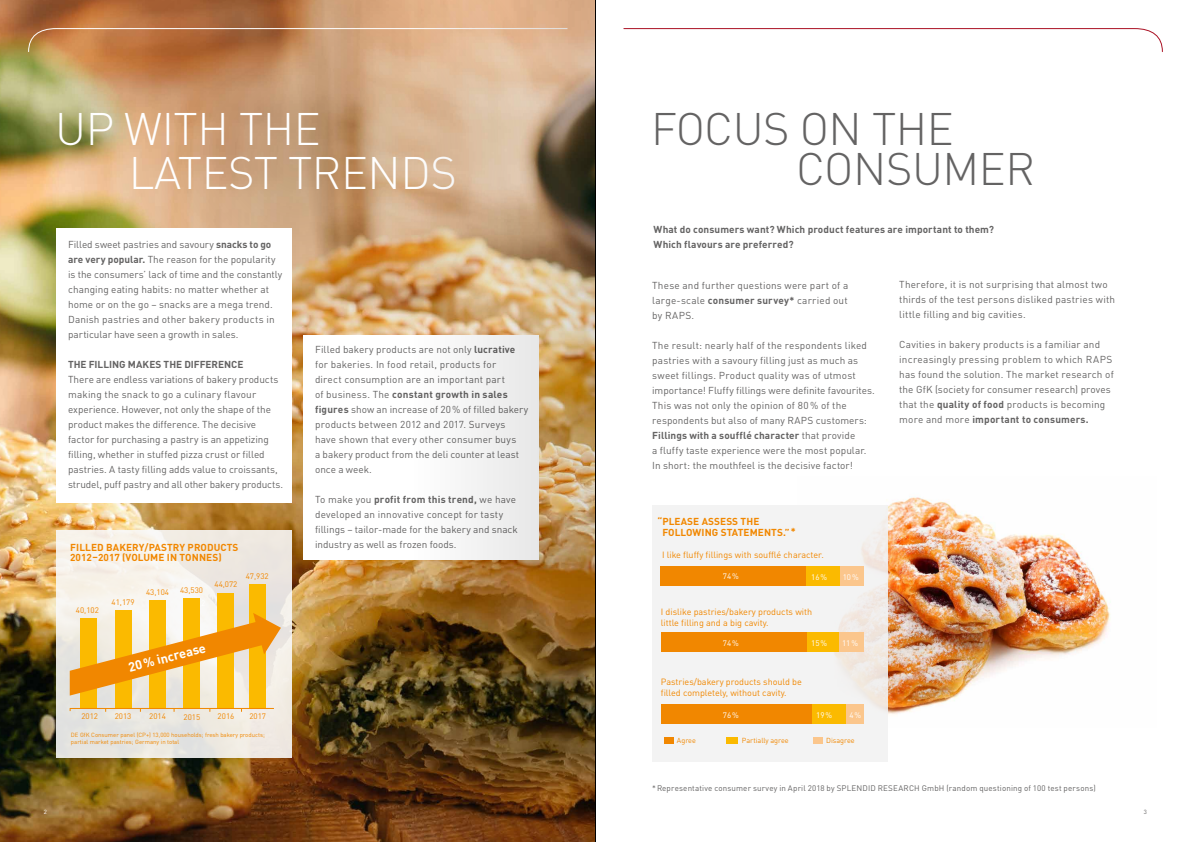
<style>
.page{position:relative;width:1191px;height:842px;background:#fff}
.page>*{position:absolute;margin:0;border:0;box-sizing:border-box;transform-origin:0 0}
.t1{font:300 45px/44px "DIN Pro";letter-spacing:-.01em;color:#fff}
.t2{font:300 45px/40px "DIN Pro";letter-spacing:-.01em;color:#646363}
.t3{font:700 12.9px "DIN Pro";color:#fff}
.t4{font:10px/15px "DIN Pro";letter-spacing:.01em;color:#646363}
.t5{font:700 10px/15px "DIN Pro";letter-spacing:.01em;color:#646363}
.t6{font:700 10px/11px "DIN Pro";letter-spacing:.01em;color:#f18700}
.t7{font:9px/10.8px "DIN Pro";color:#f18700}
.t8{font:8px "DIN Pro";letter-spacing:.02em;color:#646363}
.t9{font:8px "DIN Pro";color:#f18700}
.t10{font:8px "DIN Pro";color:#fff}
.t11{font:7.2px "DIN Pro";color:#f18700}
.t12{font:6px/7.5px "DIN Pro";color:#f18700}
.t13{font:6px "DIN Pro";color:#fff}
.t14{font:6px "DIN Pro";color:#646363}
.s1{font-weight:700}
</style>
<div class="page">
<img style="left:797px;top:496px;width:313px;height:232px">
<svg style="left:623px;top:28px;width:539px;height:24px"></svg>
<div style="left:652px;top:506px;width:235px;height:256px;background:#f2f2f2"></div>
<div style="left:664px;top:737px;width:10px;height:6px;background:#f18700"></div>
<div style="left:726px;top:737px;width:12px;height:7px;background:#fbba00"></div>
<div style="left:814px;top:737px;width:9px;height:6px;background:#fbc68c"></div>
<div style="left:811px;top:704px;width:36px;height:20px;background:#fbba00"></div>
<div style="left:846px;top:704px;width:17px;height:20px;background:#fbc68c"></div>
<div style="left:661px;top:704px;width:150px;height:20px;background:#f18700"></div>
<div style="left:661px;top:566px;width:146px;height:19px;background:#f18700"></div>
<div style="left:807px;top:566px;width:33px;height:19px;background:#fbba00"></div>
<div style="left:840px;top:566px;width:23px;height:19px;background:#fbc68c"></div>
<div style="left:661px;top:633px;width:147px;height:19px;background:#f18700"></div>
<div style="left:837px;top:633px;width:26px;height:19px;background:#fbc68c"></div>
<div style="left:807px;top:633px;width:32px;height:19px;background:#fbba00"></div>
<img style="left:0;top:0;width:595px;height:842px">
<hr style="left:595px;top:0;width:1px;height:842px;background:#000">
<h1 class="t1" style="left:129px;top:103px;width:330px;text-indent:-73px">UP WITH THE<br>LATEST TRENDS</h1>
<h1 class="t2" style="left:796px;top:105px;width:240px;text-indent:-145px">FOCUS ON THE<br>CONSUMER</h1>
<p class="t4" style="left:68px;top:236px;width:216px">Filled sweet pastries and savoury <span class="s1">snacks to go are very popular.</span> The reason for the popularity is the consumers’ lack of time and the constantly changing eating habits: no matter whether at home or on the go – snacks are a mega trend.<br>Danish pastries and other bakery products in particular have seen a growth in sales.</p>
<p class="t5" style="left:68px;top:355px;width:177px">THE FILLING MAKES THE DIFFERENCE</p>
<p class="t4" style="left:68px;top:371px;width:217px">There are endless variations of bakery products making the snack to go a culinary flavour experience. However, not only the shape of the product makes the difference. The decisive factor for purchasing a pastry is an appetizing filling, whether in stuffed pizza crust or filled pastries. A tasty filling adds value to croissants, strudel, puff pastry and all other bakery products.</p>
<p class="t6" style="left:70px;top:541px;width:170px;line-height:10px">FILLED BAKERY/PASTRY PRODUCTS<br>2012–2017 (VOLUME IN TONNES)</p>
<p class="t9" style="left:76px;top:604px;width:24px">40,102</p>
<p class="t9" style="left:112px;top:595px;width:24px">41,179</p>
<p class="t9" style="left:146px;top:586px;width:24px">43,104</p>
<p class="t9" style="left:180px;top:584px;width:24px">43,530</p>
<p class="t9" style="left:214px;top:578px;width:24px">44,072</p>
<p class="t9" style="left:246px;top:570px;width:24px">47,932</p>
<p class="t3" style="left:126px;top:657px;width:81px;rotate:-15deg">20% increase</p>
<p class="t9" style="left:81px;top:710px;width:18px">2012</p>
<p class="t9" style="left:115px;top:710px;width:18px">2013</p>
<p class="t9" style="left:149px;top:710px;width:18px">2014</p>
<p class="t9" style="left:184px;top:711px;width:18px">2015</p>
<p class="t9" style="left:218px;top:710px;width:18px">2016</p>
<p class="t9" style="left:249px;top:710px;width:18px">2017</p>
<p class="t12" style="left:71px;top:730px;width:195px">DE GfK Consumer panel (CP+) 13,000 households; fresh bakery products; partial market pastries; Germany in total</p>
<p class="t4" style="left:315px;top:341px;width:215px">Filled bakery products are not only <span class="s1">lucrative </span>for bakeries. In food retail, products for<br>direct consumption are an important part<br>of business. The <span class="s1">constant growth in sales figures</span> show an increase of 20% of filled bakery products between 2012 and 2017. Surveys have shown that every other consumer buys<br>a bakery product from the deli counter at least once a week.</p>
<p class="t4" style="left:315px;top:491px;width:204px">To make you <span class="s1">profit from this trend,</span> we have developed an innovative concept for tasty fillings – tailor-made for the bakery and snack industry as well as frozen foods.</p>
<p class="t5" style="left:653px;top:221px;width:342px">What do consumers want? Which product features are important to them?<br>Which flavours are preferred?</p>
<p class="t4" style="left:652px;top:277px;width:198px;text-align:justify">These and further questions were part of a large-scale <span class="s1">consumer survey*</span> carried out by RAPS.</p>
<p class="t4" style="left:652px;top:337px;width:224px">The result: nearly half of the respondents liked pastries with a savoury filling just as much as sweet fillings. Product quality was of utmost importance! Fluffy fillings were definite favourites.<br>This was not only the opinion of 80 % of the respondents but also of many RAPS customers:<br><span class="s1">Fillings with a soufflé character</span> that provide<br>a fluffy taste experience were the most popular.<br>In short: the mouthfeel is the decisive factor!</p>
<p class="t6" style="left:662px;top:515px;width:135px;text-indent:-5px">“PLEASE ASSESS THE<br>FOLLOWING STATEMENTS.” *</p>
<p class="t7" style="left:662px;top:548px;width:163px">I like fluffy fillings with soufflé character.</p>
<p class="t10" style="left:723px;top:570px;width:18px">74%</p>
<p class="t10" style="left:811px;top:570px;width:18px">16%</p>
<p class="t10" style="left:842px;top:570px;width:18px">10%</p>
<p class="t7" style="left:661px;top:605px;width:153px">I dislike pastries/bakery products with little filling and a big cavity.</p>
<p class="t10" style="left:723px;top:637px;width:18px">74%</p>
<p class="t10" style="left:811px;top:637px;width:18px">15%</p>
<p class="t10" style="left:842px;top:637px;width:18px">11%</p>
<p class="t7" style="left:661px;top:675px;width:143px">Pastries/bakery products should be filled completely, without cavity.</p>
<p class="t10" style="left:723px;top:708px;width:18px">76%</p>
<p class="t10" style="left:816px;top:708px;width:18px">19%</p>
<p class="t10" style="left:849px;top:708px;width:13px">4%</p>
<p class="t11" style="left:677px;top:735px;width:20px">Agree</p>
<p class="t11" style="left:742px;top:735px;width:48px">Partially agree</p>
<p class="t11" style="left:826px;top:735px;width:30px">Disagree</p>
<p class="t4" style="left:899px;top:276px;width:217px">Therefore, it is not surprising that almost two thirds of the test persons disliked pastries with little filling and big cavities.</p>
<p class="t4" style="left:899px;top:336px;width:216px">Cavities in bakery products is a familiar and increasingly pressing problem to which RAPS has found the solution. The market research of the GfK (society for consumer research) proves that the <span class="s1">quality of food</span> products is becoming more and more <span class="s1">important to consumers.</span></p>
<p class="t8" style="left:652px;top:782px;width:445px">*Representative consumer survey in April 2018 by SPLENDID RESEARCH GmbH (random questioning of 100 test persons)</p>
<p class="t13" style="left:44px;top:807px;width:5px">2</p>
<p class="t14" style="left:1143px;top:807px;width:5px">3</p>
</div>
